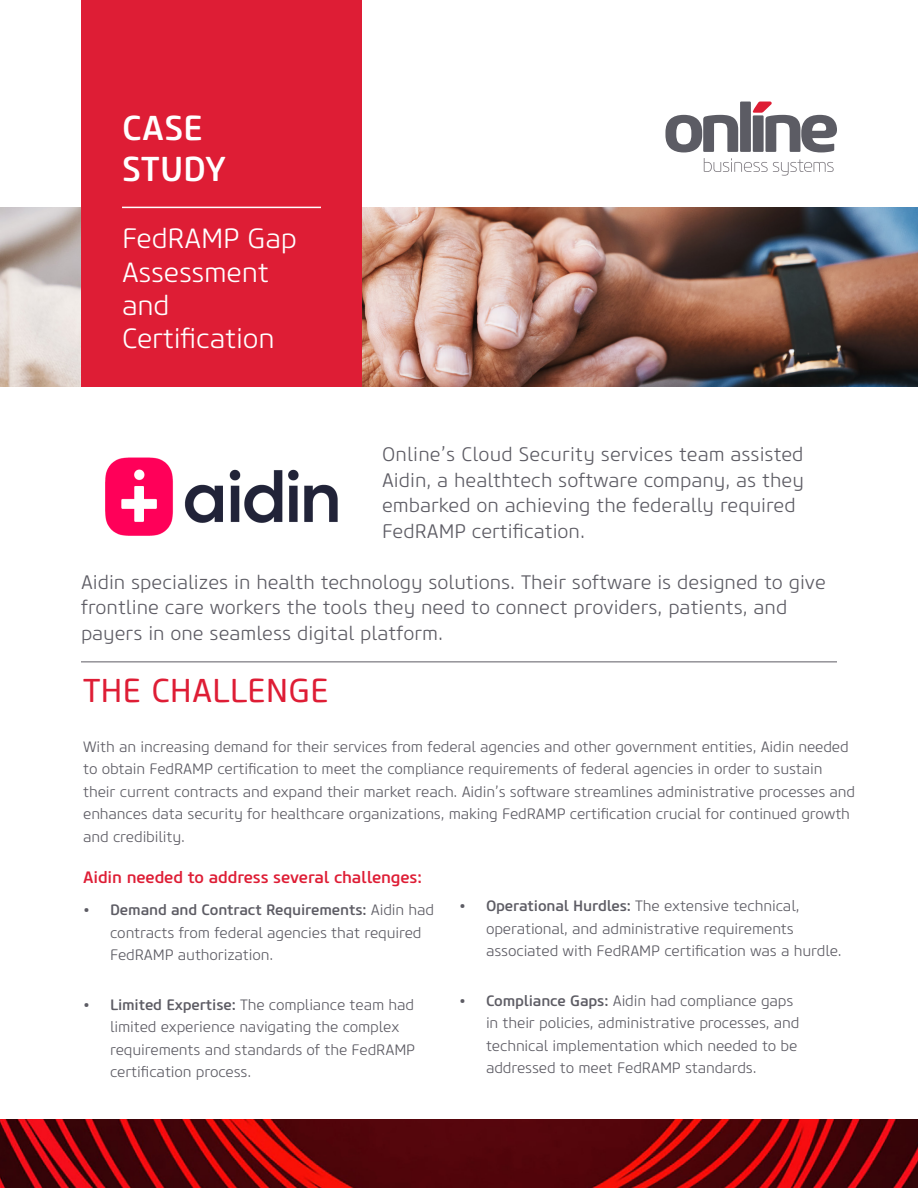
<style>
.page{position:relative;width:918px;height:1188px;background:#fff}
.page>*{position:absolute;margin:0;border:0;box-sizing:border-box;transform-origin:0 0}
.t1{font:500 34.5px/40.5px "Core Sans M55";letter-spacing:.005em;color:#fff}
.t2{font:33px "Core Sans M45";color:#de1d35}
.t3{font:300 27.75px/33.3px "Core Sans M35";letter-spacing:-.01em;color:#fff}
.t4{font:300 19.5px/25.5px "Core Sans M35";color:#5d5c64}
.t5{font:500 16.5px "Core Sans M55";letter-spacing:-.01em;color:#de1d35}
.t6{font:300 15px/22.5px "Core Sans M35";letter-spacing:-.01em;color:#5d5c64}
.s1{font-family:"Core Sans M55";font-weight:500}
</style>
<div class="page">
<img style="left:0;top:208px;width:918px;height:179px">
<div style="left:81px;top:0;width:281px;height:387px;background:#de1d35"></div>
<hr style="left:122px;top:207px;width:199px;height:1px;background:#fff">
<svg style="left:704px;top:158px;width:130px;height:18px"></svg>
<svg style="left:665px;top:115px;width:73px;height:37px"></svg>
<div style="left:740px;top:102px;width:11px;height:50px;background:#5c5c64"></div>
<svg style="left:753px;top:102px;width:84px;height:50px"></svg>
<hr style="left:81px;top:662px;width:756px;height:1px;background:#5d5c64">
<img style="left:0;top:1120px;width:918px;height:68px">
<img style="left:105px;top:457px;width:233px;height:79px">
<p class="t1" style="left:122px;top:108px;width:106px">CASE<br>STUDY</p>
<p class="t3" style="left:122px;top:223px;width:176px">FedRAMP Gap<br>Assessment and<br>Certification</p>
<p class="t4" style="left:382px;top:442px;width:423px">Online’s Cloud Security services team assisted Aidin, a healthtech software company, as they embarked on achieving the federally required FedRAMP certification.</p>
<p class="t4" style="left:81px;top:570px;width:746px">Aidin specializes in health technology solutions. Their software is designed to give frontline care workers the tools they need to connect providers, patients, and payers in one seamless digital platform.</p>
<p class="t2" style="left:83px;top:671px;width:247px">THE CHALLENGE</p>
<p class="t6" style="left:83px;top:736px;width:774px">With an increasing demand for their services from federal agencies and other government entities, Aidin needed to obtain FedRAMP certification to meet the compliance requirements of federal agencies in order to sustain their current contracts and expand their market reach. Aidin’s software streamlines administrative processes and enhances data security for healthcare organizations, making FedRAMP certification crucial for continued growth and credibility.</p>
<p class="t5" style="left:83px;top:866px;width:340px">Aidin needed to address several challenges:</p>
<p class="t6" style="left:110px;top:899px;width:325px;text-indent:-27px"><span class="s1">• Demand and Contract Requirements:</span> Aidin had contracts from federal agencies that required<br>FedRAMP authorization.</p>
<p class="t6" style="left:110px;top:994px;width:307px;text-indent:-27px"><span class="s1">• Limited Expertise:</span> The compliance team had limited experience navigating the complex requirements and standards of the FedRAMP certification process.</p>
<p class="t6" style="left:486px;top:895px;width:357px;text-indent:-27px"><span class="s1">• Operational Hurdles:</span> The extensive technical, operational, and administrative requirements associated with FedRAMP certification was a hurdle.</p>
<p class="t6" style="left:486px;top:989px;width:315px;text-indent:-27px"><span class="s1">• Compliance Gaps:</span> Aidin had compliance gaps in their policies, administrative processes, and technical implementation which needed to be addressed to meet FedRAMP standards.</p>
</div>
